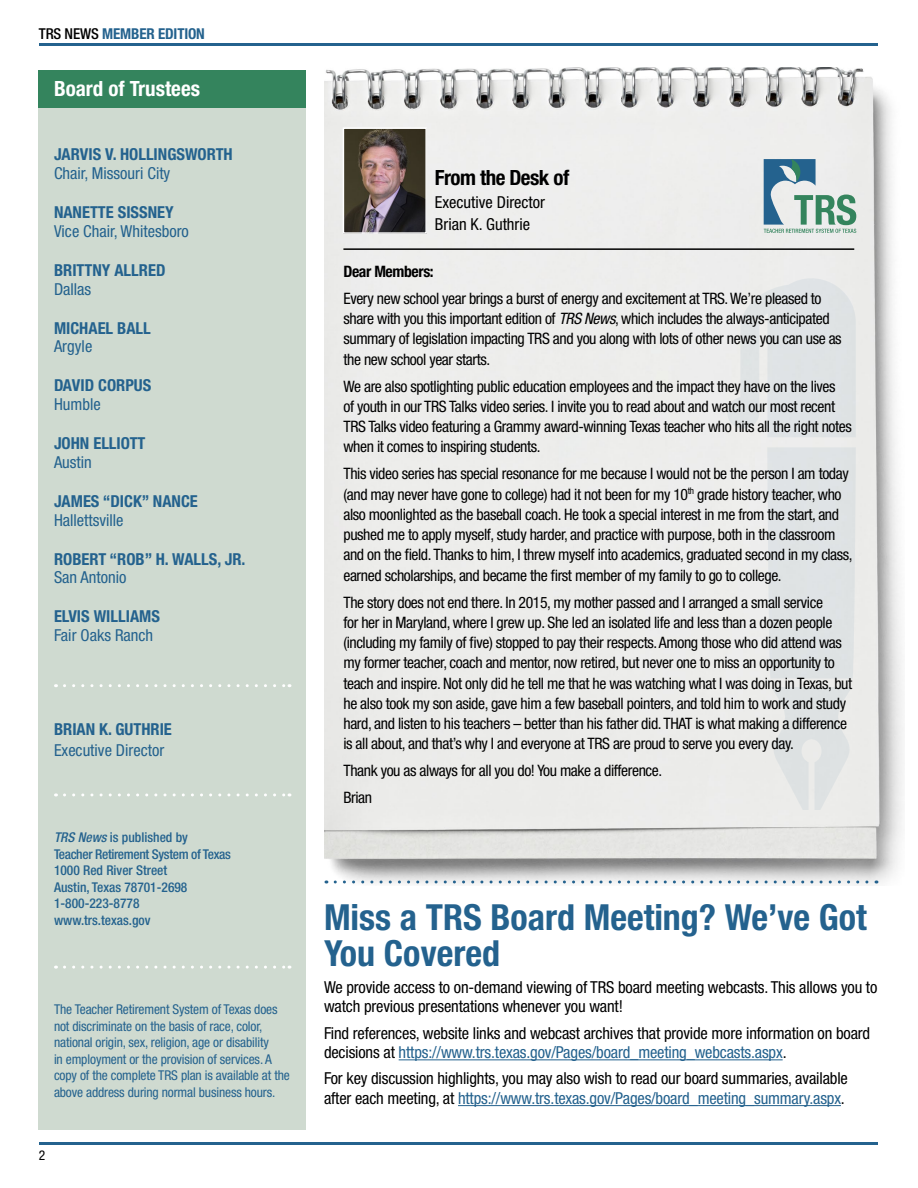
<style>
.page{position:relative;width:918px;height:1188px;background:#fff}
.page>*{position:absolute;margin:0;border:0;box-sizing:border-box;transform-origin:0 0}
.t1{font:700 condensed 36px/36px "Helvetica Neue LT Std";color:#24628e}
.t2{font:700 condensed 21px "Helvetica Neue LT Std";color:#fff}
.t3{font:700 condensed 21px "Helvetica Neue LT Std";letter-spacing:-.025em;color:#000}
.t4{font:condensed 16.5px/19.5px "Helvetica Neue LT Std";letter-spacing:-.01em;color:#000}
.t5{font:700 condensed 16.5px "Helvetica Neue LT Std";color:#24628e}
.t6{font:condensed 16.5px "Helvetica Neue LT Std";color:#24628e}
.t7{font:condensed 15.75px/20.2px "Helvetica Neue LT Std";letter-spacing:-.025em;color:#000}
.t8{font:700 condensed 15.75px "Helvetica Neue LT Std";letter-spacing:-.025em;color:#000}
.t9{font:700 condensed 15px "Helvetica Neue LT Std";letter-spacing:-.01em;color:#24628e}
.t10{font:condensed 13.5px/16.5px "Helvetica Neue LT Std";letter-spacing:-.01em;color:#24628e}
.t11{font:500 condensed 13.5px/16.5px "Helvetica Neue LT Std";color:#24628e}
.t12{font:condensed 13.5px "Helvetica Neue LT Std";color:#000}
.s1{font-weight:500;color:#000}
.s2{font-style:italic}
.s3{color:#24628e}
</style>
<div class="page">
<hr style="left:39px;top:1142px;width:839px;height:3px;background:#24628e">
<hr style="left:39px;top:43px;width:839px;height:3px;background:#24628e">
<div style="left:39px;top:108px;width:267px;height:1022px;background:#cfdad0"></div>
<div style="left:39px;top:71px;width:267px;height:37px;background:#34845d"></div>
<svg style="left:64px;top:966px;width:226px;height:3px"></svg>
<svg style="left:64px;top:793px;width:226px;height:3px"></svg>
<svg style="left:64px;top:684px;width:226px;height:3px"></svg>
<img style="left:324px;top:68px;width:580px;height:818px">
<svg style="left:764px;top:159px;width:92px;height:74px;background:#a1bcbe"></svg>
<img style="left:346px;top:130px;width:78px;height:101px">
<div style="left:343px;top:127px;width:84px;height:107px;border:2px solid #fff"></div>
<hr style="left:343px;top:248px;width:511px;height:2px;background:#000">
<svg style="left:727px;top:267px;width:129px;height:170px;background:#e2e5e6"></svg>
<div style="left:767px;top:446px;width:89px;height:233px;background:#dfe3e4"></div>
<svg style="left:771px;top:687px;width:81px;height:123px;background:#e2e5e5"></svg>
<hr style="left:399px;top:1059px;width:384px;height:1px;background:#24628e">
<hr style="left:458px;top:1105px;width:383px;height:1px;background:#24628e">
<svg style="left:326px;top:880px;width:541px;height:4px"></svg>
<p class="t9" style="left:39px;top:24px;width:168px"><span class="s1">TRS NEWS</span> MEMBER EDITION</p>
<h2 class="t2" style="left:54px;top:76px;width:148px">Board of Trustees</h2>
<p class="t5" style="left:54px;top:144px;width:180px">JARVIS V. HOLLINGSWORTH</p>
<p class="t6" style="left:54px;top:164px;width:118px">Chair, Missouri City</p>
<p class="t5" style="left:54px;top:202px;width:121px">NANETTE SISSNEY</p>
<p class="t6" style="left:54px;top:221px;width:136px">Vice Chair, Whitesboro</p>
<p class="t5" style="left:54px;top:260px;width:113px">BRITTNY ALLRED</p>
<p class="t6" style="left:54px;top:279px;width:39px">Dallas</p>
<p class="t5" style="left:54px;top:318px;width:98px">MICHAEL BALL</p>
<p class="t6" style="left:54px;top:337px;width:40px">Argyle</p>
<p class="t5" style="left:54px;top:375px;width:99px">DAVID CORPUS</p>
<p class="t6" style="left:54px;top:395px;width:48px">Humble</p>
<p class="t5" style="left:54px;top:433px;width:93px">JOHN ELLIOTT</p>
<p class="t6" style="left:54px;top:452px;width:39px">Austin</p>
<p class="t5" style="left:54px;top:491px;width:145px">JAMES “DICK” NANCE</p>
<p class="t6" style="left:54px;top:510px;width:71px">Hallettsville</p>
<p class="t5" style="left:54px;top:549px;width:193px">ROBERT “ROB” H. WALLS, JR.</p>
<p class="t6" style="left:54px;top:568px;width:74px">San Antonio</p>
<p class="t5" style="left:54px;top:606px;width:107px">ELVIS WILLIAMS</p>
<p class="t6" style="left:54px;top:626px;width:101px">Fair Oaks Ranch</p>
<p class="t5" style="left:54px;top:719px;width:119px">BRIAN K. GUTHRIE</p>
<p class="t6" style="left:54px;top:741px;width:112px">Executive Director</p>
<p class="t11" style="left:54px;top:829px;width:178px"><span class="s2">TRS News</span> is published by<br>Teacher Retirement System of Texas<br>1000 Red River Street<br>Austin, Texas 78701-2698<br>1-800-223-8778 www.trs.texas.gov</p>
<p class="t10" style="left:54px;top:1001px;width:237px">The Teacher Retirement System of Texas does not discriminate on the basis of race, color, national origin, sex, religion, age or disability<br>in employment or the provision of services. A copy of the complete TRS plan is available at the above address during normal business hours.</p>
<p class="t12" style="left:39px;top:1147px;width:8px">2</p>
<h2 class="t3" style="left:435px;top:165px;width:136px">From the Desk of</h2>
<p class="t4" style="left:435px;top:191px;width:112px;line-height:22.5px">Executive Director<br>Brian K. Guthrie</p>
<p class="t8" style="left:343px;top:262px;width:92px">Dear Members:</p>
<p class="t7" style="left:343px;top:288px;width:500px">Every new school year brings a burst of energy and excitement at TRS. We’re pleased to share with you this important edition of <span class="s2">TRS News</span>, which includes the always-anticipated summary of legislation impacting TRS and you along with lots of other news you can use as the new school year starts.</p>
<p class="t7" style="left:343px;top:376px;width:510px">We are also spotlighting public education employees and the impact they have on the lives<br>of youth in our TRS Talks video series. I invite you to read about and watch our most recent TRS Talks video featuring a Grammy award-winning Texas teacher who hits all the right notes when it comes to inspiring students.</p>
<p class="t7" style="left:343px;top:464px;width:511px">This video series has special resonance for me because I would not be the person I am today (and may never have gone to college) had it not been for my 10<sup>th</sup> grade history teacher, who also moonlighted as the baseball coach. He took a special interest in me from the start, and pushed me to apply myself, study harder, and practice with purpose, both in the classroom and on the field. Thanks to him, I threw myself into academics, graduated second in my class, earned scholarships, and became the first member of my family to go to college.</p>
<p class="t7" style="left:343px;top:592px;width:510px">The story does not end there. In 2015, my mother passed and I arranged a small service<br>for her in Maryland, where I grew up. She led an isolated life and less than a dozen people (including my family of five) stopped to pay their respects. Among those who did attend was my former teacher, coach and mentor, now retired, but never one to miss an opportunity to teach and inspire. Not only did he tell me that he was watching what I was doing in Texas, but he also took my son aside, gave him a few baseball pointers, and told him to work and study hard, and listen to his teachers – better than his father did. THAT is what making a difference is all about, and that’s why I and everyone at TRS are proud to serve you every day.</p>
<p class="t7" style="left:343px;top:757px;width:320px;line-height:27px">Thank you as always for all you do! You make a difference.<br>Brian</p>
<h1 class="t1" style="left:324px;top:899px;width:544px">Miss a TRS Board Meeting? We’ve Got<br>You Covered</h1>
<p class="t4" style="left:324px;top:977px;width:555px">We provide access to on-demand viewing of TRS board meeting webcasts. This allows you to watch previous presentations whenever you want!</p>
<p class="t4" style="left:324px;top:1023px;width:548px">Find references, website links and webcast archives that provide more information on board decisions at <span class="s3">https://www.trs.texas.gov/Pages/board_meeting_webcasts.aspx</span>.</p>
<p class="t4" style="left:324px;top:1069px;width:525px">For key discussion highlights, you may also wish to read our board summaries, available after each meeting, at <span class="s3">https://www.trs.texas.gov/Pages/board_meeting_summary.aspx</span>.</p>
</div>
